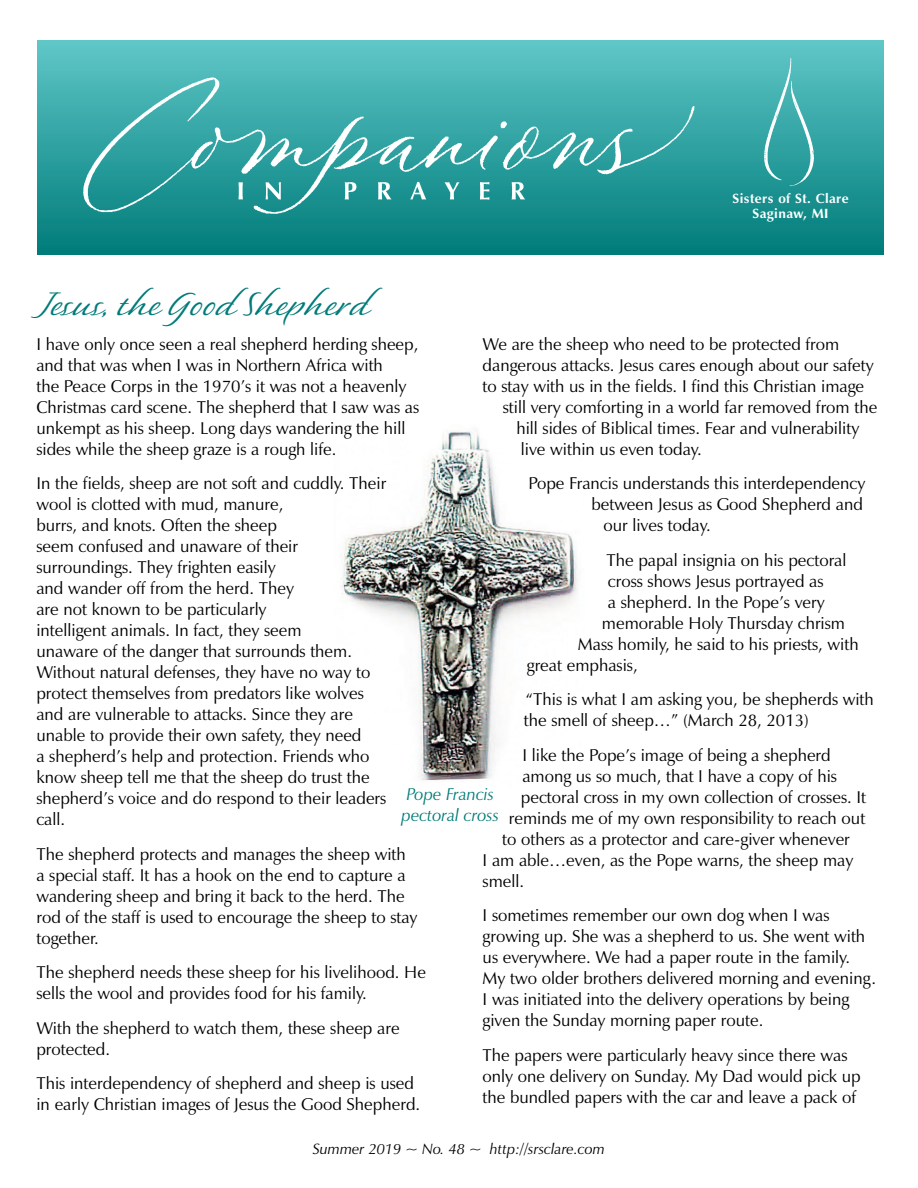
<style>
.page{position:relative;width:918px;height:1188px;background:#fff}
.page>*{position:absolute;margin:0;border:0;box-sizing:border-box;transform-origin:0 0}
.Body_Text{font:37.5px "P22 Sweepy";color:#017b79}
.Body_Text-2{font:17.25px/21px "Zapf Humanist 601 BT";color:#000}
.Body_Text-3{font:italic 17.25px/21px "Zapf Humanist 601 BT";color:#017b79}
.t1{font:italic 15px "Zapf Humanist 601 BT";color:#000}
.t2{font:700 13.5px/15px "Zapf Humanist 601 BT";letter-spacing:.025em;color:#fff;text-align:center}
</style>
<div class="page">
<img style="left:341px;top:430px;width:237px;height:350px">
<div style="left:38px;top:41px;width:845px;height:214px;background:linear-gradient(to bottom,#5fc6c7,#007c7a)"></div>
<img style="left:77px;top:57px;width:633px;height:182px">
<img style="left:751px;top:57px;width:75px;height:135px">
<p class="t2" style="left:733px;top:191px;width:117px">Sisters of St. Clare<br>Saginaw, MI</p>
<p class="Body_Text" style="left:36px;top:282px;width:336px">Jesus, the Good Shepherd</p>
<p class="Body_Text-2" style="left:36px;top:333px;width:384px">I have only once seen a real shepherd herding sheep, and that was when I was in Northern Africa with<br>the Peace Corps in the 1970’s it was not a heavenly Christmas card scene. The shepherd that I saw was as unkempt as his sheep. Long days wandering the hill sides while the sheep graze is a rough life.</p>
<p class="Body_Text-2" style="left:36px;top:473px;width:351px">In the fields, sheep are not soft and cuddly. Their wool is clotted with mud, manure,<br>burrs, and knots. Often the sheep<br>seem confused and unaware of their surroundings. They frighten easily<br>and wander off from the herd. They<br>are not known to be particularly<br>intelligent animals. In fact, they seem<br>unaware of the danger that surrounds them.<br>Without natural defenses, they have no way to protect themselves from predators like wolves and are vulnerable to attacks. Since they are unable to provide their own safety, they need<br>a shepherd’s help and protection. Friends who know sheep tell me that the sheep do trust the shepherd’s voice and do respond to their leaders call.</p>
<p class="Body_Text-2" style="left:36px;top:843px;width:383px">The shepherd protects and manages the sheep with a special staff. It has a hook on the end to capture a wandering sheep and bring it back to the herd. The rod of the staff is used to encourage the sheep to stay together.</p>
<p class="Body_Text-2" style="left:36px;top:962px;width:391px">The shepherd needs these sheep for his livelihood. He sells the wool and provides food for his family.</p>
<p class="Body_Text-2" style="left:36px;top:1017px;width:365px">With the shepherd to watch them, these sheep are protected.</p>
<p class="Body_Text-2" style="left:36px;top:1073px;width:385px">This interdependency of shepherd and sheep is used in early Christian images of Jesus the Good Shepherd.</p>
<p class="Body_Text-2" style="left:483px;top:333px;width:358px">We are the sheep who need to be protected from</p>
<p class="Body_Text-2" style="left:483px;top:354px;width:393px">dangerous attacks. Jesus cares enough about our safety</p>
<p class="Body_Text-2" style="left:483px;top:375px;width:383px">to stay with us in the fields. I find this Christian image</p>
<p class="Body_Text-2" style="left:503px;top:396px;width:376px">still very comforting in a world far removed from the</p>
<p class="Body_Text-2" style="left:516px;top:417px;width:344px">hill sides of Biblical times. Fear and vulnerability</p>
<p class="Body_Text-2" style="left:521px;top:438px;width:182px">live within us even today.</p>
<p class="Body_Text-2" style="left:528px;top:473px;width:339px">Pope Francis understands this interdependency</p>
<p class="Body_Text-2" style="left:591px;top:494px;width:273px">between Jesus as Good Shepherd and</p>
<p class="Body_Text-2" style="left:603px;top:515px;width:109px">our lives today.</p>
<p class="Body_Text-2" style="left:606px;top:549px;width:242px">The papal insignia on his pectoral</p>
<p class="Body_Text-2" style="left:608px;top:570px;width:217px">cross shows Jesus portrayed as</p>
<p class="Body_Text-2" style="left:608px;top:591px;width:218px">a shepherd. In the Pope’s very</p>
<p class="Body_Text-2" style="left:602px;top:612px;width:245px">memorable Holy Thursday chrism</p>
<p class="Body_Text-2" style="left:578px;top:633px;width:282px">Mass homily, he said to his priests, with</p>
<p class="Body_Text-2" style="left:527px;top:654px;width:112px">great emphasis,</p>
<p class="Body_Text-2" style="left:524px;top:689px;width:352px">“This is what I am asking you, be shepherds with the smell of sheep…” (March 28, 2013)</p>
<p class="Body_Text-2" style="left:522px;top:744px;width:310px">I like the Pope’s image of being a shepherd</p>
<p class="Body_Text-2" style="left:522px;top:765px;width:316px">among us so much, that I have a copy of his</p>
<p class="Body_Text-2" style="left:521px;top:786px;width:347px">pectoral cross in my own collection of crosses. It</p>
<p class="Body_Text-2" style="left:509px;top:807px;width:358px">reminds me of my own responsibility to reach out</p>
<p class="Body_Text-2" style="left:502px;top:828px;width:349px">to others as a protector and care-giver whenever</p>
<p class="Body_Text-2" style="left:483px;top:849px;width:372px">I am able…even, as the Pope warns, the sheep may</p>
<p class="Body_Text-2" style="left:483px;top:870px;width:43px">smell.</p>
<p class="Body_Text-2" style="left:483px;top:905px;width:395px">I sometimes remember our own dog when I was growing up. She was a shepherd to us. She went with us everywhere. We had a paper route in the family.<br>My two older brothers delivered morning and evening.<br>I was initiated into the delivery operations by being given the Sunday morning paper route.</p>
<p class="Body_Text-2" style="left:483px;top:1044px;width:380px">The papers were particularly heavy since there was only one delivery on Sunday. My Dad would pick up the bundled papers with the car and leave a pack of</p>
<p class="Body_Text-3" style="left:402px;top:783px;width:99px">Pope Francis pectoral cross</p>
<p class="t1" style="left:313px;top:1140px;width:294px">Summer 2019 ~ No. 48 ~ http://srsclare.com</p>
</div>
